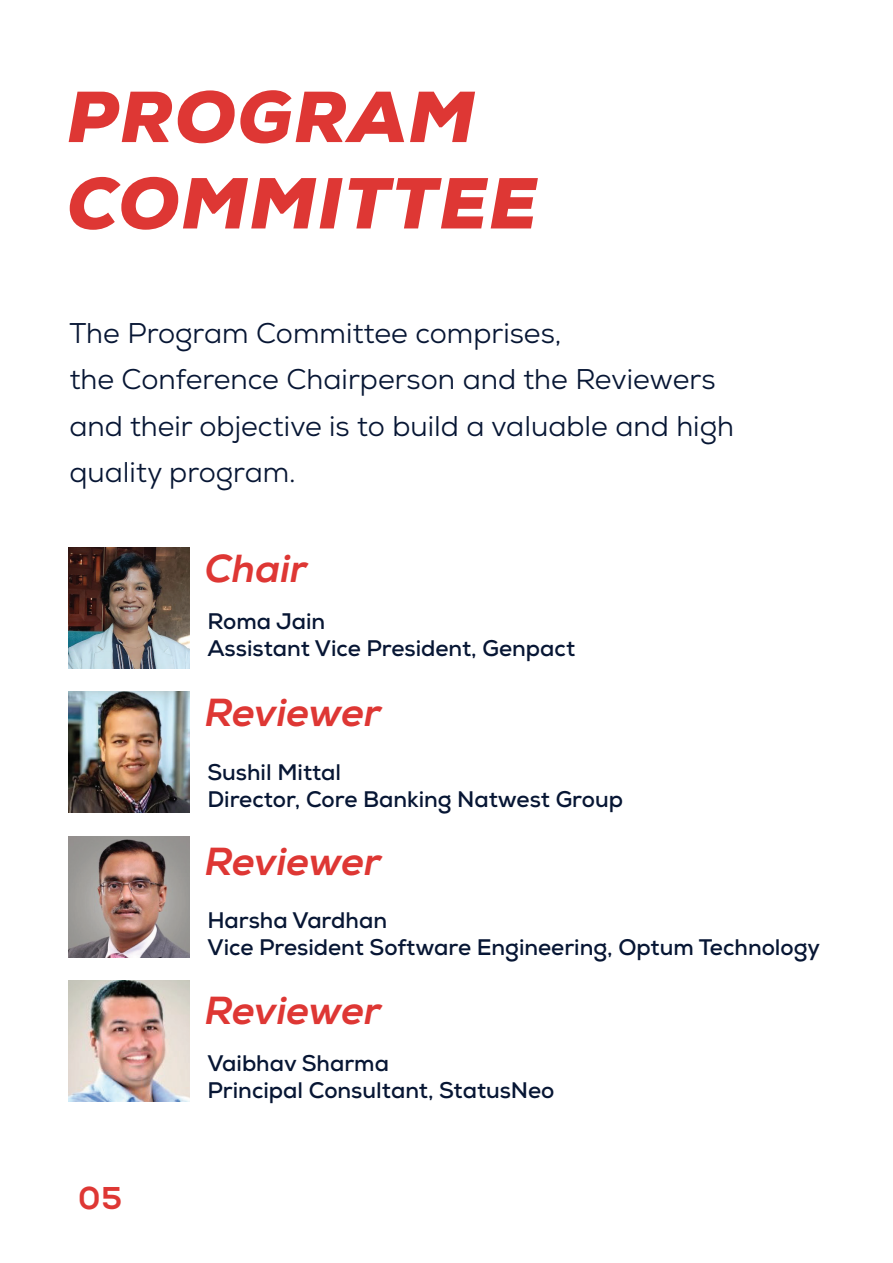
<style>
.page{position:relative;width:893px;height:1263px;background:#fff}
.page>*{position:absolute;margin:0;border:0;box-sizing:border-box;transform-origin:0 0}
.t1{font:italic 900 72px/86.4px "Nexa";letter-spacing:.025em;color:#de3734}
.t2{font:italic 800 39px "Nexa";color:#de3734}
.t3{font:800 31.5px "Nexa";color:#de3734}
.t4{font:28.5px/46.5px "Nexa";color:#071634}
.t5{font:700 22.5px/27px "Nexa";color:#071634}
</style>
<div class="page">
<img style="left:69px;top:547px;width:120px;height:121px">
<img style="left:69px;top:692px;width:120px;height:121px">
<img style="left:69px;top:836px;width:120px;height:121px">
<img style="left:69px;top:981px;width:120px;height:120px">
<h1 class="t1" style="left:67px;top:74px;width:471px">PROGRAM<br>COMMITTEE</h1>
<p class="t4" style="left:69px;top:310px;width:666px">The Program Committee comprises,<br>the Conference Chairperson and the Reviewers and their objective is to build a valuable and high quality program.</p>
<h2 class="t2" style="left:205px;top:544px;width:104px">Chair</h2>
<p class="t5" style="left:207px;top:608px;width:369px">Roma Jain<br>Assistant Vice President, Genpact</p>
<h2 class="t2" style="left:205px;top:689px;width:178px">Reviewer</h2>
<p class="t5" style="left:207px;top:759px;width:417px">Sushil Mittal<br>Director, Core Banking Natwest Group</p>
<h2 class="t2" style="left:205px;top:838px;width:178px">Reviewer</h2>
<p class="t5" style="left:207px;top:907px;width:614px">Harsha Vardhan<br>Vice President Software Engineering, Optum Technology</p>
<h2 class="t2" style="left:205px;top:986px;width:178px">Reviewer</h2>
<h3 class="t3" style="left:78px;top:1178px;width:45px">05</h3>
<p class="t5" style="left:207px;top:1049px;width:348px">Vaibhav Sharma<br>Principal Consultant, StatusNeo</p>
</div>
